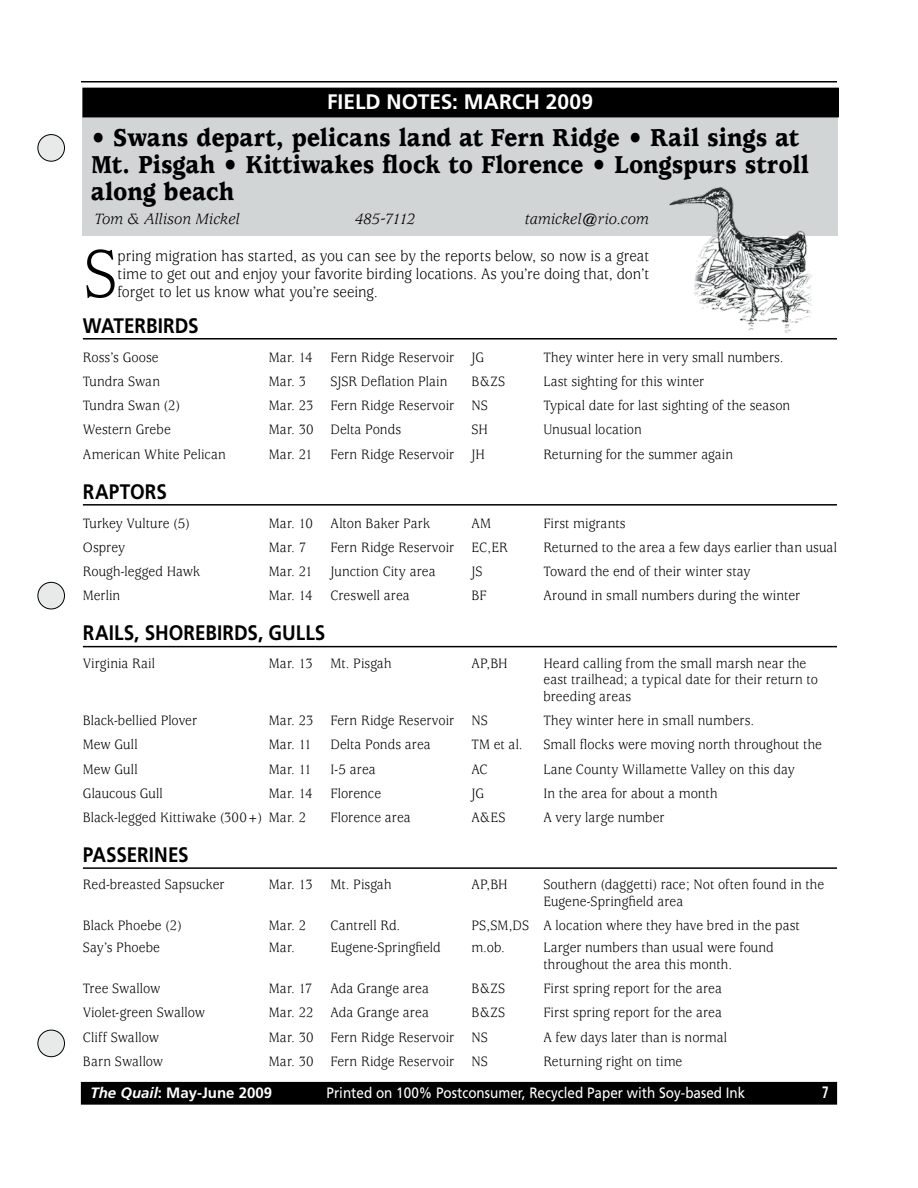
<style>
.page{position:relative;width:918px;height:1188px;background:#fff}
.page>*{position:absolute;margin:0;border:0;box-sizing:border-box;transform-origin:0 0}
.t1{font:73.95px "Usherwood";color:#000;scale:.9 1}
.t2{font:900 27px/27px "Usherwood";color:#000;scale:.9 1}
.t3{font:700 21px "Frutiger";letter-spacing:-.005em;color:#000;scale:.9 1}
.t4{font:700 21px "Frutiger";color:#fff}
.t5{font:16.5px/18px "Usherwood";letter-spacing:-.005em;color:#000;text-align:justify;scale:.9 1}
.t6{font:italic 16.5px "Usherwood";letter-spacing:-.01em;color:#000}
.t7{font:700 16.5px "Frutiger";color:#fff;scale:.7 1}
.t8{font:15px/16.5px "Usherwood";letter-spacing:.005em;color:#000;scale:.9 1}
.t9{font:15px "Frutiger";color:#fff;scale:.9 1}
.t10{font:700 15px "Frutiger";color:#fff}
.s1{font-style:italic}
</style>
<div class="page">
<hr style="left:81px;top:81px;width:756px;height:1px;background:#000">
<div style="left:81px;top:1082px;width:756px;height:22px;background:#000"></div>
<div style="left:81px;top:1082px;width:756px;height:23px;border:1px solid #000"></div>
<div style="left:82px;top:117px;width:756px;height:119px;background:#d1d5d6"></div>
<div style="left:83px;top:88px;width:755px;height:29px;background:#000"></div>
<div style="left:38px;top:582px;width:26px;height:27px;background:#e8eaea;border-radius:50%"></div>
<div style="left:38px;top:582px;width:27px;height:27px;border:1px solid #000;border-radius:50%"></div>
<div style="left:38px;top:1030px;width:26px;height:27px;background:#e8eaea;border-radius:50%"></div>
<div style="left:38px;top:1030px;width:27px;height:27px;border:1px solid #000;border-radius:50%"></div>
<div style="left:38px;top:135px;width:26px;height:26px;background:#e8eaea;border-radius:50%"></div>
<div style="left:38px;top:134px;width:27px;height:28px;border:1px solid #000;border-radius:50%"></div>
<hr style="left:83px;top:338px;width:754px;height:2px;background:#000">
<hr style="left:83px;top:504px;width:754px;height:2px;background:#000">
<hr style="left:83px;top:646px;width:754px;height:1px;background:#000">
<hr style="left:83px;top:867px;width:754px;height:2px;background:#000">
<img style="left:669px;top:187px;width:144px;height:146px">
<h3 class="t4" style="left:327px;top:90px;width:22px">FIELD</h3>
<h3 class="t4" style="left:387px;top:90px;width:14px">NOTE</h3>
<h3 class="t4" style="left:441px;top:90px;width:154px">S: March 2009</h3>
<h2 class="t2" style="left:91px;top:124px;width:799px">• Swans depart, pelicans land at Fern Ridge • Rail sings at<br>Mt. Pisgah • Kittiwakes flock to Florence • Longspurs stroll along beach</h2>
<p class="t6" style="left:94px;top:210px;width:147px">Tom &amp; Allison Mickel</p>
<p class="t6" style="left:355px;top:210px;width:62px">485-7112</p>
<p class="t6" style="left:525px;top:210px;width:126px">tamickel@rio.com</p>
<h1 class="t1" style="left:83px;top:233px;width:40px">S</h1>
<p class="t5" style="left:118px;top:247px;width:592px">pring migration has started, as you can see by the reports below, so now is a great time to get out and enjoy your favorite birding locations. As you’re doing that, don’t forget to let us know what you’re seeing.</p>
<h3 class="t3" style="left:83px;top:313px;width:14px">WATERBIRD</h3>
<h3 class="t3" style="left:188px;top:313px;width:13px">S</h3>
<p class="t8" style="left:83px;top:349px;width:86px">Ross’s Goose</p>
<p class="t8" style="left:269px;top:349px;width:240px">Mar. 14 Fern Ridge Reservoir JG</p>
<p class="t8" style="left:543px;top:349px;width:268px">They winter here in very small numbers.</p>
<p class="t8" style="left:83px;top:374px;width:87px">Tundra Swan</p>
<p class="t8" style="left:269px;top:374px;width:43px">Mar. 3</p>
<p class="t8" style="left:330px;top:374px;width:132px">SJSR Deflation Plain</p>
<p class="t8" style="left:471px;top:374px;width:39px">B&amp;ZS</p>
<p class="t8" style="left:543px;top:374px;width:180px">Last sighting for this winter</p>
<p class="t8" style="left:83px;top:398px;width:110px">Tundra Swan (2)</p>
<p class="t8" style="left:269px;top:398px;width:245px">Mar. 23 Fern Ridge Reservoir NS</p>
<p class="t8" style="left:543px;top:398px;width:276px">Typical date for last sighting of the season</p>
<p class="t8" style="left:83px;top:422px;width:99px">Western Grebe</p>
<p class="t8" style="left:269px;top:422px;width:148px">Mar. 30 Delta Ponds</p>
<p class="t8" style="left:471px;top:422px;width:20px">SH</p>
<p class="t8" style="left:543px;top:422px;width:111px">Unusual location</p>
<p class="t8" style="left:83px;top:446px;width:160px">American White Pelican</p>
<p class="t8" style="left:269px;top:446px;width:242px">Mar. 21 Fern Ridge Reservoir JH</p>
<p class="t8" style="left:543px;top:446px;width:212px">Returning for the summer again</p>
<h3 class="t3" style="left:83px;top:479px;width:95px">RAPTORS</h3>
<p class="t8" style="left:83px;top:515px;width:120px">Turkey Vulture (5)</p>
<p class="t8" style="left:269px;top:515px;width:181px">Mar. 10 Alton Baker Park</p>
<p class="t8" style="left:471px;top:515px;width:23px">AM</p>
<p class="t8" style="left:543px;top:515px;width:93px">First migrants</p>
<p class="t8" style="left:83px;top:540px;width:48px">Osprey</p>
<p class="t8" style="left:269px;top:540px;width:43px">Mar. 7</p>
<p class="t8" style="left:330px;top:540px;width:198px">Fern Ridge Reservoir EC,ER</p>
<p class="t8" style="left:543px;top:540px;width:328px">Returned to the area a few days earlier than usual</p>
<p class="t8" style="left:83px;top:564px;width:132px">Rough-legged Hawk</p>
<p class="t8" style="left:269px;top:564px;width:187px">Mar. 21 Junction City area</p>
<p class="t8" style="left:471px;top:564px;width:14px">JS</p>
<p class="t8" style="left:543px;top:564px;width:232px">Toward the end of their winter stay</p>
<p class="t8" style="left:83px;top:588px;width:43px">Merlin</p>
<p class="t8" style="left:269px;top:588px;width:158px">Mar. 14 Creswell area</p>
<p class="t8" style="left:471px;top:588px;width:18px">BF</p>
<p class="t8" style="left:543px;top:588px;width:287px">Around in small numbers during the winter</p>
<h3 class="t3" style="left:83px;top:621px;width:12px">RAIL</h3>
<h3 class="t3" style="left:124px;top:621px;width:64px">S, SHOREBIRD</h3>
<h3 class="t3" style="left:248px;top:621px;width:37px">S, GULL</h3>
<h3 class="t3" style="left:315px;top:621px;width:13px">S</h3>
<p class="t8" style="left:83px;top:655px;width:82px">Virginia Rail</p>
<p class="t8" style="left:269px;top:655px;width:138px">Mar. 13 Mt. Pisgah</p>
<p class="t8" style="left:471px;top:655px;width:42px">AP,BH</p>
<p class="t8" style="left:543px;top:655px;width:307px">Heard calling from the small marsh near the east trailhead; a typical date for their return to breeding areas</p>
<p class="t8" style="left:83px;top:713px;width:128px">Black-bellied Plover</p>
<p class="t8" style="left:269px;top:713px;width:245px">Mar. 23 Fern Ridge Reservoir NS</p>
<p class="t8" style="left:543px;top:713px;width:236px">They winter here in small numbers.</p>
<p class="t8" style="left:83px;top:737px;width:62px">Mew Gull</p>
<p class="t8" style="left:269px;top:737px;width:181px">Mar. 11 Delta Ponds area</p>
<p class="t8" style="left:471px;top:737px;width:58px">TM et al.</p>
<p class="t8" style="left:543px;top:737px;width:311px">Small flocks were moving north throughout the</p>
<p class="t8" style="left:83px;top:761px;width:62px">Mew Gull</p>
<p class="t8" style="left:269px;top:761px;width:120px">Mar. 11 I-5 area</p>
<p class="t8" style="left:471px;top:761px;width:20px">AC</p>
<p class="t8" style="left:543px;top:761px;width:281px">Lane County Willamette Valley on this day</p>
<p class="t8" style="left:83px;top:785px;width:90px">Glaucous Gull</p>
<p class="t8" style="left:269px;top:785px;width:126px">Mar. 14 Florence</p>
<p class="t8" style="left:471px;top:785px;width:15px">JG</p>
<p class="t8" style="left:543px;top:785px;width:195px">In the area for about a month</p>
<p class="t8" style="left:83px;top:810px;width:250px">Black-legged Kittiwake (300+) Mar. 2</p>
<p class="t8" style="left:330px;top:810px;width:91px">Florence area</p>
<p class="t8" style="left:471px;top:810px;width:39px">A&amp;ES</p>
<p class="t8" style="left:543px;top:810px;width:136px">A very large number</p>
<h3 class="t3" style="left:83px;top:842px;width:61px">PASSERINE</h3>
<h3 class="t3" style="left:178px;top:842px;width:13px">S</h3>
<p class="t8" style="left:83px;top:877px;width:159px">Red-breasted Sapsucker</p>
<p class="t8" style="left:269px;top:877px;width:138px">Mar. 13 Mt. Pisgah</p>
<p class="t8" style="left:471px;top:877px;width:42px">AP,BH</p>
<p class="t8" style="left:543px;top:877px;width:314px">Southern (daggetti) race; Not often found in the<br>Eugene-Springfield area</p>
<p class="t8" style="left:83px;top:918px;width:111px">Black Phoebe (2)</p>
<p class="t8" style="left:269px;top:918px;width:43px">Mar. 2</p>
<p class="t8" style="left:330px;top:918px;width:79px">Cantrell Rd.</p>
<p class="t8" style="left:471px;top:918px;width:366px">PS,SM,DS A location where they have bred in the past</p>
<p class="t8" style="left:83px;top:940px;width:87px">Say’s Phoebe</p>
<p class="t8" style="left:269px;top:940px;width:31px">Mar.</p>
<p class="t8" style="left:330px;top:940px;width:124px">Eugene-Springfield</p>
<p class="t8" style="left:471px;top:940px;width:39px">m.ob.</p>
<p class="t8" style="left:543px;top:940px;width:257px">Larger numbers than usual were found throughout the area this month.</p>
<p class="t8" style="left:83px;top:981px;width:88px">Tree Swallow</p>
<p class="t8" style="left:269px;top:981px;width:179px">Mar. 17 Ada Grange area</p>
<p class="t8" style="left:471px;top:981px;width:39px">B&amp;ZS</p>
<p class="t8" style="left:543px;top:981px;width:200px">First spring report for the area</p>
<p class="t8" style="left:83px;top:1005px;width:137px">Violet-green Swallow</p>
<p class="t8" style="left:269px;top:1005px;width:179px">Mar. 22 Ada Grange area</p>
<p class="t8" style="left:471px;top:1005px;width:39px">B&amp;ZS</p>
<p class="t8" style="left:543px;top:1005px;width:200px">First spring report for the area</p>
<p class="t8" style="left:83px;top:1029px;width:86px">Cliff Swallow</p>
<p class="t8" style="left:269px;top:1029px;width:245px">Mar. 30 Fern Ridge Reservoir NS</p>
<p class="t8" style="left:543px;top:1029px;width:206px">A few days later than is normal</p>
<p class="t8" style="left:83px;top:1054px;width:91px">Barn Swallow</p>
<p class="t8" style="left:269px;top:1054px;width:245px">Mar. 30 Fern Ridge Reservoir NS</p>
<p class="t8" style="left:543px;top:1054px;width:156px">Returning right on time</p>
<p class="t10" style="left:90px;top:1084px;width:183px"><span class="s1">The Quail</span>: May-June 2009</p>
<p class="t9" style="left:327px;top:1084px;width:467px">Printed on 100% Postconsumer, Recycled Paper with Soy-based Ink</p>
<p class="t7" style="left:822px;top:1083px;width:11px">7</p>
</div>
